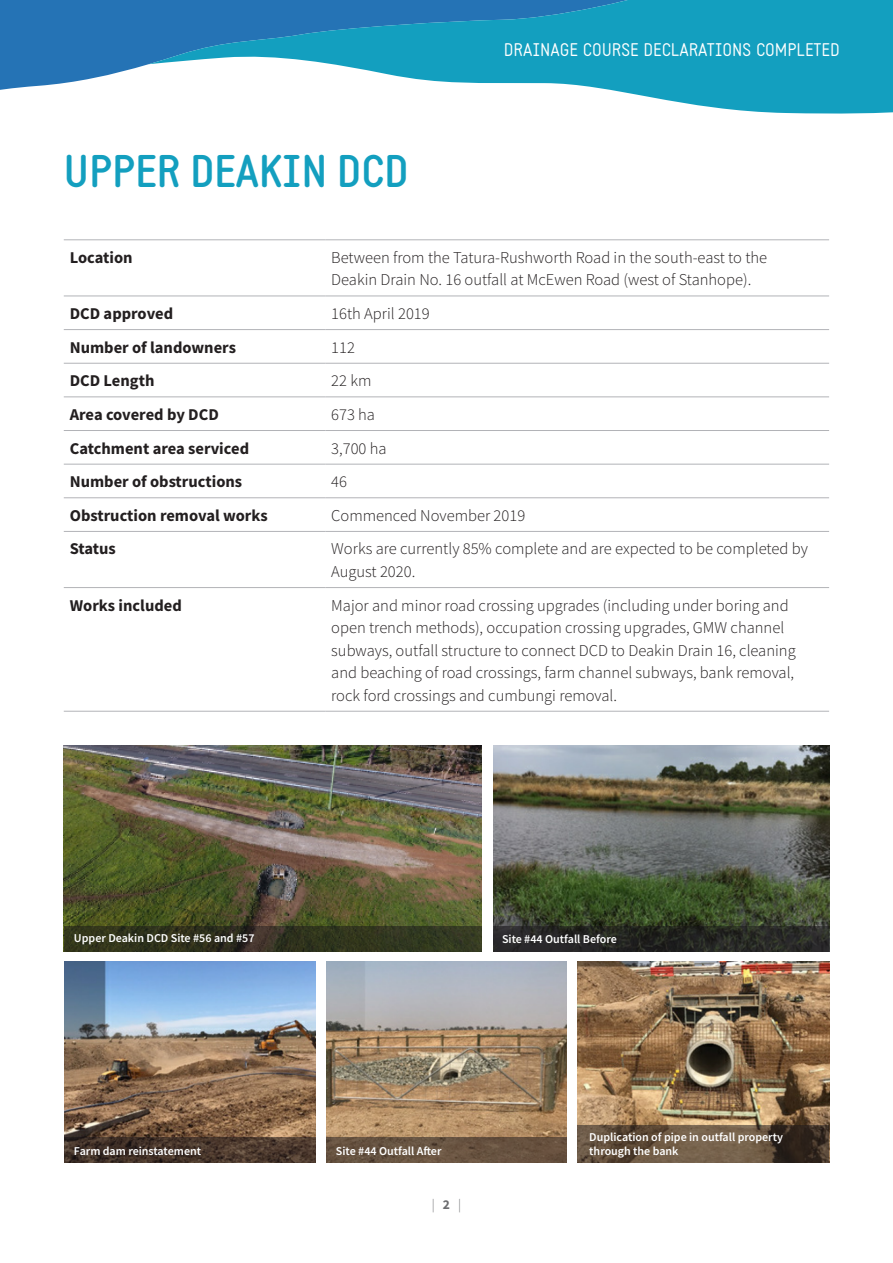
<style>
.page{position:relative;width:893px;height:1263px;background:#fff}
.page>*{position:absolute;margin:0;border:0;box-sizing:border-box;transform-origin:0 0}
.t1{font:700 45px "Static";color:#139fbf}
.t2{font:18px "Static";color:#fff}
.t3{font:300 16.5px/22.5px "Source Sans Pro";color:#231f20}
.t4{font:700 16.5px "Source Sans Pro";color:#231f20}
.t5{font:300 13.5px "Source Sans Pro";color:#6c6d70}
.t6{font:600 12px/13.5px "Source Sans Pro";color:#fff}
.s1{font-weight:700}
</style>
<div class="page">
<svg style="left:0;top:0;width:149px;height:90px;background:#3d82bd"></svg>
<svg style="left:149px;top:0;width:744px;height:114px;fill:#139fbf"></svg>
<hr style="left:64px;top:240px;width:261px;height:1px;background:#b2b3b7">
<hr style="left:325px;top:240px;width:504px;height:1px;background:#b2b3b7">
<hr style="left:64px;top:296px;width:261px;height:1px;background:#b2b3b7">
<hr style="left:325px;top:296px;width:504px;height:1px;background:#b2b3b7">
<hr style="left:64px;top:329px;width:261px;height:1px;background:#b2b3b7">
<hr style="left:325px;top:329px;width:504px;height:1px;background:#b2b3b7">
<hr style="left:64px;top:363px;width:261px;height:1px;background:#b2b3b7">
<hr style="left:325px;top:363px;width:504px;height:1px;background:#b2b3b7">
<hr style="left:64px;top:397px;width:261px;height:1px;background:#b2b3b7">
<hr style="left:325px;top:397px;width:504px;height:1px;background:#b2b3b7">
<hr style="left:64px;top:430px;width:261px;height:1px;background:#b2b3b7">
<hr style="left:325px;top:430px;width:504px;height:1px;background:#b2b3b7">
<hr style="left:64px;top:464px;width:261px;height:1px;background:#b2b3b7">
<hr style="left:325px;top:464px;width:504px;height:1px;background:#b2b3b7">
<hr style="left:64px;top:497px;width:261px;height:1px;background:#b2b3b7">
<hr style="left:325px;top:497px;width:504px;height:1px;background:#b2b3b7">
<hr style="left:64px;top:531px;width:261px;height:1px;background:#b2b3b7">
<hr style="left:325px;top:531px;width:504px;height:1px;background:#b2b3b7">
<hr style="left:64px;top:587px;width:261px;height:1px;background:#b2b3b7">
<hr style="left:325px;top:587px;width:504px;height:1px;background:#b2b3b7">
<hr style="left:64px;top:711px;width:261px;height:1px;background:#b2b3b7">
<hr style="left:325px;top:711px;width:504px;height:1px;background:#b2b3b7">
<img style="left:64px;top:745px;width:418px;height:181px">
<svg style="left:64px;top:926px;width:418px;height:25px;background:#31331e"></svg>
<img style="left:64px;top:961px;width:251px;height:176px">
<img style="left:493px;top:745px;width:336px;height:181px">
<img style="left:578px;top:961px;width:251px;height:164px">
<img style="left:326px;top:961px;width:241px;height:176px">
<svg style="left:326px;top:1137px;width:241px;height:26px;background:#665240"></svg>
<svg style="left:578px;top:1125px;width:251px;height:38px;background:#5e4c3b"></svg>
<svg style="left:493px;top:926px;width:336px;height:25px;background:#262724"></svg>
<svg style="left:64px;top:1137px;width:251px;height:26px;background:#45342a"></svg>
<p class="t1" style="left:64px;top:144px;width:346px">UPPER DEAKIN DCD</p>
<p class="t2" style="left:504px;top:39px;width:337px">DRAINAGE COURSE DECLARATIONS COMPLETED</p>
<p class="t4" style="left:70px;top:246px;width:64px">Location</p>
<p class="t3" style="left:331px;top:246px;width:437px">Between from the Tatura-Rushworth Road in the south-east to the<br>Deakin Drain No. 16 outfall at McEwen Road (west of Stanhope).</p>
<p class="t4" style="left:70px;top:302px;width:105px">DCD approved</p>
<p class="t3" style="left:331px;top:302px;width:100px">16th April 2019</p>
<p class="t4" style="left:70px;top:336px;width:168px">Number of landowners</p>
<p class="t3" style="left:331px;top:336px;width:25px">112</p>
<p class="t4" style="left:70px;top:370px;width:86px">DCD Length</p>
<p class="t3" style="left:331px;top:369px;width:42px">22 km</p>
<p class="t4" style="left:70px;top:403px;width:151px">Area covered by DCD</p>
<p class="t3" style="left:331px;top:403px;width:45px">673 ha</p>
<p class="t4" style="left:70px;top:437px;width:181px">Catchment area serviced</p>
<p class="t3" style="left:331px;top:437px;width:57px">3,700 ha</p>
<p class="t4" style="left:70px;top:470px;width:174px">Number of obstructions</p>
<p class="t3" style="left:331px;top:470px;width:17px">46</p>
<p class="t4" style="left:70px;top:504px;width:200px">Obstruction removal works</p>
<p class="t3" style="left:331px;top:504px;width:195px">Commenced November 2019</p>
<p class="t4" style="left:70px;top:538px;width:48px">Status</p>
<p class="t3" style="left:331px;top:538px;width:478px">Works are currently 85% complete and are expected to be completed by<br>August 2020.</p>
<p class="t4" style="left:70px;top:594px;width:114px">Works included</p>
<p class="t3" style="left:331px;top:594px;width:466px">Major and minor road crossing upgrades (including under boring and open trench methods), occupation crossing upgrades, GMW channel subways, outfall structure to connect DCD to Deakin Drain 16, cleaning and beaching of road crossings, farm channel subways, bank removal, rock ford crossings and cumbungi removal.</p>
<p class="t6" style="left:74px;top:932px;width:182px">Upper Deakin DCD Site #56 and #57</p>
<p class="t6" style="left:74px;top:1144px;width:129px">Farm dam reinstatement</p>
<p class="t6" style="left:502px;top:932px;width:116px">Site #44 Outfall Before</p>
<p class="t6" style="left:336px;top:1144px;width:107px">Site #44 Outfall After</p>
<p class="t5" style="left:432px;top:1196px;width:31px">| <span class="s1">2</span> |</p>
<p class="t6" style="left:589px;top:1130px;width:195px">Duplication of pipe in outfall property through the bank</p>
</div>
